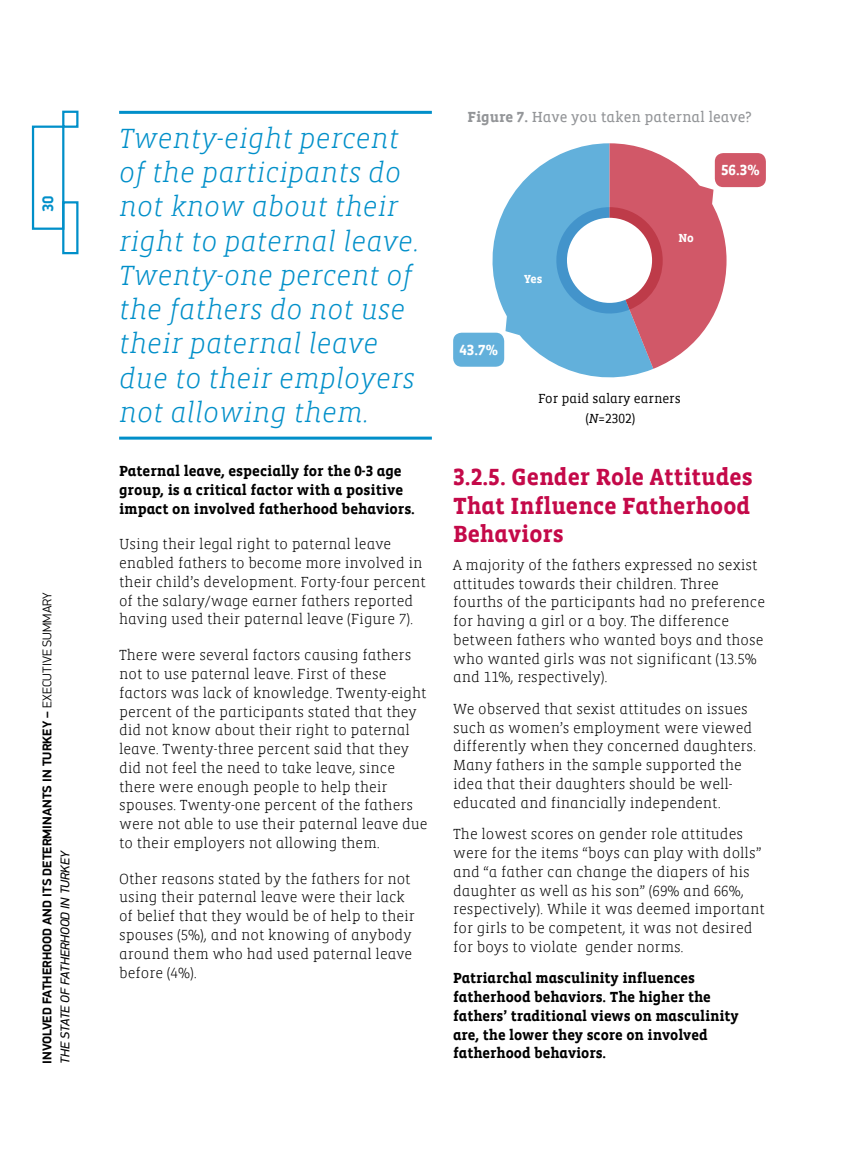
<style>
.page{position:relative;width:851px;height:1149px;background:#fff}
.page>*{position:absolute;margin:0;border:0;box-sizing:border-box;transform-origin:0 0}
.t1{font:28.5px/34.2px "Vista Slab Alt TRU Lig Ita";color:#008fc9}
.t2{font:24px/28.8px "Vista Slab Alt TRU Bol";color:#c40949;text-align:justify}
.t3{font:700 15.75px "PF Din Display Pro";color:#008fc9}
.t4{font:15px/18.8px "Vista Slab Alt TRU Lig";color:#000}
.t5{font:15px/18.8px "Vista Slab Alt TRU Bol";color:#000}
.t6{font:15px "Vista Slab Alt TRU Reg";color:#939598}
.t7{font:15px "Vista Slab Alt TRU Bol";color:#fff}
.t8{font:13.5px "Vista Slab Alt TRU Boo";color:#000}
.t9{font:700 12.75px/18px "PF Din Display Pro";color:#000}
.t10{font:12px "Vista Slab Alt TRU Bol";color:#fff}
.s1{font-weight:300}
.s2{font-weight:400;font-style:italic}
.s3{font-family:"Vista Slab Alt TRU Bol"}
.s4{font-family:"Vista Slab SCTRU Boo Ita"}
</style>
<div class="page">
<div style="left:32px;top:125px;width:32px;height:105px;border:2px solid #008fc9"></div>
<div style="left:62px;top:111px;width:16px;height:17px;border:2px solid #008fc9"></div>
<div style="left:62px;top:201px;width:16px;height:53px;border:2px solid #008fc9"></div>
<hr style="left:119px;top:111px;width:313px;height:3px;background:#008fc9">
<hr style="left:119px;top:436px;width:313px;height:3px;background:#008fc9">
<svg style="left:477px;top:157px;width:176px;height:221px;fill:#62b0db"></svg>
<svg style="left:554px;top:143px;width:172px;height:226px"></svg>
<svg style="left:505px;top:315px;width:15px;height:20px"></svg>
<div style="left:453px;top:332px;width:51px;height:34px;background:#62b0db;border-radius:9px"></div>
<div style="left:714px;top:153px;width:51px;height:34px;background:#d15868;border-radius:9px"></div>
<p class="t3" style="left:38px;top:212px;width:18px;rotate:-90deg">30</p>
<p class="t9" style="left:38px;top:1063px;width:472px;rotate:-90deg">INVOLVED FATHERHOOD AND ITS DETERMINANTS IN TURKEY – <span class="s1">EXECUTIVE SUMMARY<br></span><span class="s2">THE STATE OF FATHERHOOD IN TURKEY</span></p>
<h1 class="t1" style="left:119px;top:122px;width:301px">Twenty-eight percent of the participants do not know about their right to paternal leave.<br>Twenty-one percent of the fathers do not use their paternal leave due to their employers not allowing them.</h1>
<p class="t5" style="left:119px;top:462px;width:297px">Paternal leave, especially for the 0-3 age group, is a critical factor with a positive impact on involved fatherhood behaviors.</p>
<p class="t4" style="left:119px;top:535px;width:308px">Using their legal right to paternal leave enabled fathers to become more involved in their child’s development. Forty-four percent of the salary/wage earner fathers reported having used their paternal leave (Figure 7).</p>
<p class="t4" style="left:119px;top:646px;width:310px">There were several factors causing fathers not to use paternal leave. First of these factors was lack of knowledge. Twenty-eight percent of the participants stated that they did not know about their right to paternal leave. Twenty-three percent said that they did not feel the need to take leave, since there were enough people to help their spouses. Twenty-one percent of the fathers were not able to use their paternal leave due to their employers not allowing them.</p>
<p class="t4" style="left:119px;top:869px;width:297px">Other reasons stated by the fathers for not using their paternal leave were their lack of belief that they would be of help to their spouses (5%), and not knowing of anybody around them who had used paternal leave before (4%).</p>
<p class="t6" style="left:467px;top:110px;width:286px"><span class="s3">Figure 7.</span> Have you taken paternal leave?</p>
<p class="t7" style="left:459px;top:342px;width:40px">43.7%</p>
<p class="t10" style="left:524px;top:272px;width:20px">Yes</p>
<p class="t10" style="left:678px;top:232px;width:17px">No</p>
<p class="t8" style="left:538px;top:391px;width:144px">For paid salary earners</p>
<p class="t8" style="left:585px;top:411px;width:52px">(<span class="s4">N</span>=2302)</p>
<p class="t7" style="left:721px;top:162px;width:40px">56.3%</p>
<h2 class="t2" style="left:453px;top:462px;width:301px">3.2.5. Gender Role Attitudes That Influence Fatherhood Behaviors</h2>
<p class="t4" style="left:453px;top:555px;width:313px">A majority of the fathers expressed no sexist attitudes towards their children. Three fourths of the participants had no preference for having a girl or a boy. The difference between fathers who wanted boys and those who wanted girls was not significant (13.5% and 11%, respectively).</p>
<p class="t4" style="left:453px;top:699px;width:304px">We observed that sexist attitudes on issues such as women’s employment were viewed differently when they concerned daughters.<br>Many fathers in the sample supported the idea that their daughters should be well&shy;educated and financially independent.</p>
<p class="t4" style="left:453px;top:824px;width:313px">The lowest scores on gender role attitudes were for the items “boys can play with dolls” and “a father can change the diapers of his daughter as well as his son” (69% and 66%, respectively). While it was deemed important for girls to be competent, it was not desired for boys to violate gender norms.</p>
<p class="t5" style="left:453px;top:968px;width:287px">Patriarchal masculinity influences fatherhood behaviors. The higher the fathers’ traditional views on masculinity are, the lower they score on involved fatherhood behaviors.</p>
</div>
